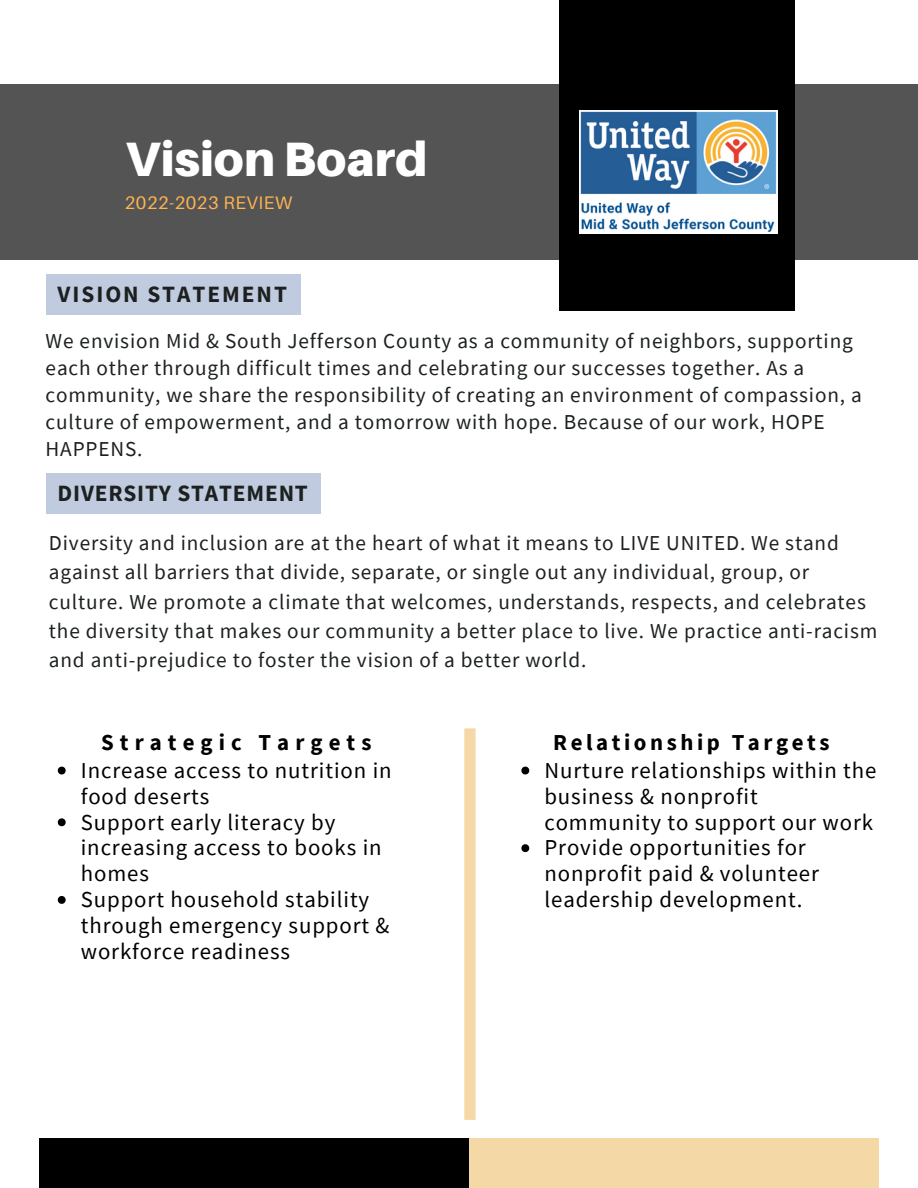
<style>
.page{position:relative;width:918px;height:1188px;background:#fff}
.page>*{position:absolute;margin:0;border:0;box-sizing:border-box;transform-origin:0 0}
.t1{font:900 48.3px "Aileron";color:#fff}
.t2{font:700 23.25px "Source Sans Pro";letter-spacing:.035em;color:#1c2120}
.t3{font:700 23.25px "Source Sans Pro";letter-spacing:.085em;color:#1c2120}
.t4{font:22.8px/25.8px "Source Sans Pro";letter-spacing:.04em;color:#000}
.t5{font:700 22.8px "Source Sans Pro";letter-spacing:.155em;color:#000}
.t6{font:700 22.8px "Source Sans Pro";letter-spacing:.265em;color:#000}
.t7{font:21.3px/27px "Source Sans Pro";letter-spacing:.04em;color:#1c2120}
.t8{font:18.15px "Aileron";letter-spacing:.03em;color:#ffb351}
</style>
<div class="page">
<div style="left:0;top:84px;width:918px;height:176px;background:#545454"></div>
<div style="left:559px;top:0;width:236px;height:311px;background:#000"></div>
<div style="left:39px;top:1139px;width:431px;height:49px;background:#000"></div>
<div style="left:470px;top:1139px;width:409px;height:49px;background:#f4d9a7"></div>
<img style="left:580px;top:110px;width:198px;height:124px">
<div style="left:46px;top:274px;width:255px;height:41px;background:#c1cbdf"></div>
<div style="left:46px;top:473px;width:275px;height:41px;background:#c1cbdf"></div>
<div style="left:464px;top:728px;width:12px;height:392px;background:#f4d9a7"></div>
<svg style="left:58px;top:767px;width:8px;height:7px"></svg>
<svg style="left:58px;top:818px;width:8px;height:8px"></svg>
<svg style="left:58px;top:896px;width:8px;height:8px"></svg>
<svg style="left:521px;top:767px;width:8px;height:7px"></svg>
<svg style="left:521px;top:844px;width:8px;height:8px"></svg>
<p class="t1" style="left:125px;top:129px;width:304px">Vision Board</p>
<p class="t8" style="left:125px;top:191px;width:169px">2022-2023 REVIEW</p>
<p class="t3" style="left:58px;top:280px;width:231px">VISION STATEMENT</p>
<p class="t7" style="left:46px;top:327px;width:818px">We envision Mid &amp; South Jefferson County as a community of neighbors, supporting each other through difficult times and celebrating our successes together. As a community, we share the responsibility of creating an environment of compassion, a culture of empowerment, and a tomorrow with hope. Because of our work, HOPE HAPPENS.</p>
<p class="t2" style="left:58px;top:479px;width:252px">DIVERSITY STATEMENT</p>
<p class="t7" style="left:49px;top:528px;width:830px;line-height:29.2px">Diversity and inclusion are at the heart of what it means to LIVE UNITED. We stand against all barriers that divide, separate, or single out any individual, group, or culture. We promote a climate that welcomes, understands, respects, and celebrates the diversity that makes our community a better place to live. We practice anti-racism and anti-prejudice to foster the vision of a better world.</p>
<p class="t6" style="left:101px;top:727px;width:272px">Strategic Targets</p>
<p class="t4" style="left:81px;top:757px;width:312px">Increase access to nutrition in food deserts</p>
<p class="t4" style="left:81px;top:809px;width:302px">Support early literacy by increasing access to books in homes</p>
<p class="t4" style="left:81px;top:886px;width:310px">Support household stability through emergency support &amp; workforce readiness</p>
<p class="t5" style="left:553px;top:727px;width:278px">Relationship Targets</p>
<p class="t4" style="left:544px;top:757px;width:334px">Nurture relationships within the business &amp; nonprofit community to support our work</p>
<p class="t4" style="left:544px;top:834px;width:276px">Provide opportunities for nonprofit paid &amp; volunteer leadership development.</p>
</div>
